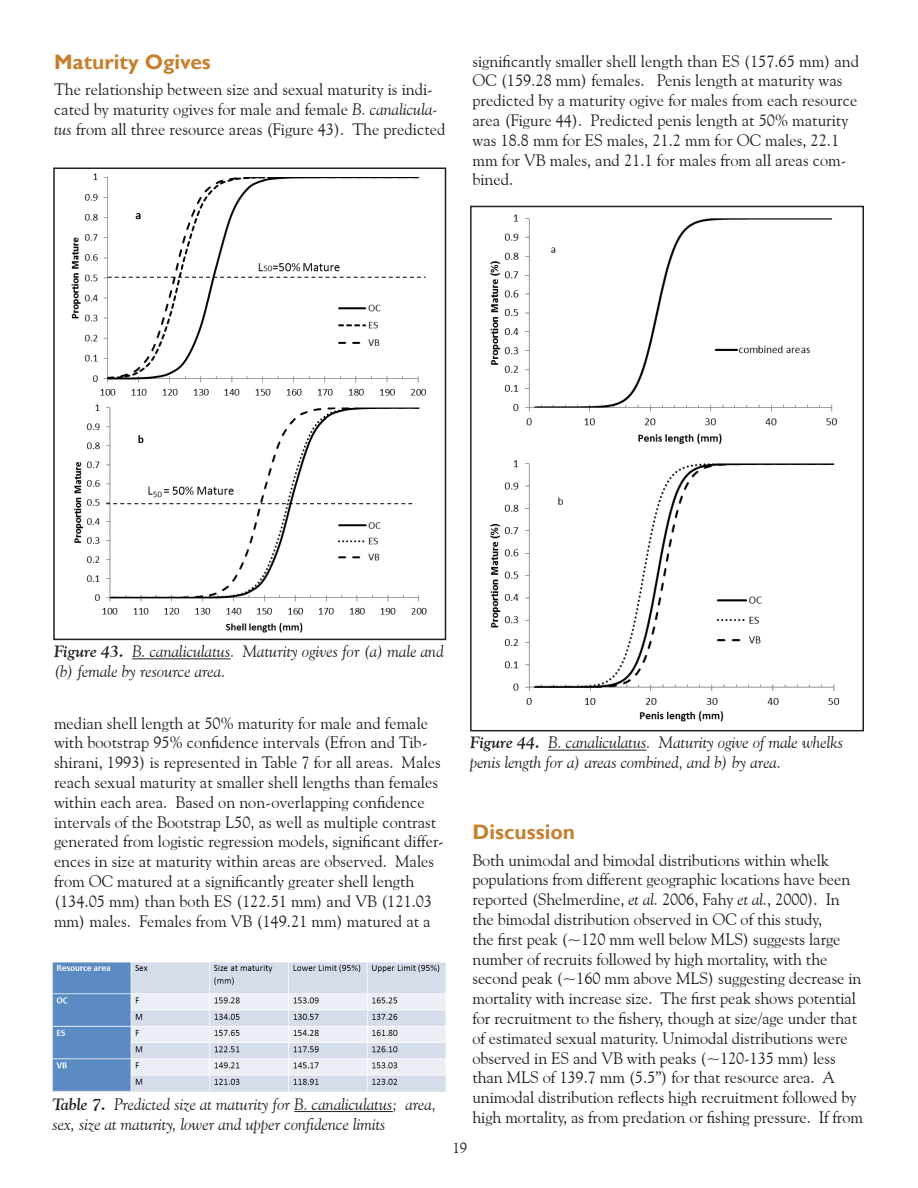
<style>
.page{position:relative;width:918px;height:1188px;background:#fff}
.page>*{position:absolute;margin:0;border:0;box-sizing:border-box;transform-origin:0 0}
.Header1{font:700 21px "Gill Sans";color:#c6802e}
.Body_Text{font:16.5px/19.8px "Goudy Old Style BT";color:#231f20}
.Cutline{font:italic 16.5px/19.8px "Goudy Old Style BT";color:#231f20}
.t1{font:15px "Goudy Old Style BT";color:#231f20}
.s1{font-style:italic}
.s2{font-weight:700}
</style>
<div class="page">
<img style="left:71px;top:173px;width:356px;height:460px">
<div style="left:53px;top:167px;width:393px;height:473px;border:2px solid #231f20"></div>
<hr style="left:132px;top:658px;width:99px;height:1px;background:#231f20">
<img style="left:52px;top:962px;width:394px;height:130px">
<hr style="left:294px;top:1111px;width:99px;height:1px;background:#231f20">
<img style="left:490px;top:214px;width:350px;height:508px">
<hr style="left:548px;top:750px;width:99px;height:1px;background:#231f20">
<p class="Header1" style="left:54px;top:49px;width:158px">Maturity Ogives</p>
<p class="Body_Text" style="left:54px;top:79px;width:393px">The relationship between size and sexual maturity is indi&shy;cated by maturity ogives for male and female <span class="s1">B. canalicula&shy;tus</span> from all three resource areas (Figure 43). The predicted</p>
<p class="Body_Text" style="left:472px;top:51px;width:388px">significantly smaller shell length than ES (157.65 mm) and OC (159.28 mm) females. Penis length at maturity was predicted by a maturity ogive for males from each resource area (Figure 44). Predicted penis length at 50% maturity was 18.8 mm for ES males, 21.2 mm for OC males, 22.1 mm for VB males, and 21.1 for males from all areas com&shy;bined.</p>
<p class="Cutline" style="left:54px;top:641px;width:391px"><span class="s2">Figure 43.</span> B. canaliculatus. Maturity ogives for (a) male and (b) female by resource area.</p>
<p class="Body_Text" style="left:54px;top:713px;width:391px">median shell length at 50% maturity for male and female with bootstrap 95% confidence intervals (Efron and Tib&shy;shirani, 1993) is represented in Table 7 for all areas. Males reach sexual maturity at smaller shell lengths than females within each area. Based on non-overlapping confidence intervals of the Bootstrap L50, as well as multiple contrast generated from logistic regression models, significant differ&shy;ences in size at maturity within areas are observed. Males from OC matured at a significantly greater shell length (134.05 mm) than both ES (122.51 mm) and VB (121.03 mm) males. Females from VB (149.21 mm) matured at a</p>
<p class="Cutline" style="left:52px;top:1094px;width:385px"><span class="s2">Table 7.</span> Predicted size at maturity for B. canaliculatus; area, sex, size at maturity, lower and upper confidence limits</p>
<p class="Cutline" style="left:470px;top:733px;width:375px"><span class="s2">Figure 44.</span> B. canaliculatus. Maturity ogive of male whelks penis length for a) areas combined, and b) by area.</p>
<p class="Header1" style="left:472px;top:819px;width:104px">Discussion</p>
<p class="Body_Text" style="left:472px;top:850px;width:392px">Both unimodal and bimodal distributions within whelk populations from different geographic locations have been reported (Shelmerdine, <span class="s1">et al.</span> 2006, Fahy <span class="s1">et al.</span>, 2000). In the bimodal distribution observed in OC of this study,<br>the first peak (~120 mm well below MLS) suggests large number of recruits followed by high mortality, with the second peak (~160 mm above MLS) suggesting decrease in mortality with increase size. The first peak shows potential for recruitment to the fishery, though at size/age under that of estimated sexual maturity. Unimodal distributions were observed in ES and VB with peaks (~120-135 mm) less than MLS of 139.7 mm (5.5”) for that resource area. A unimodal distribution reflects high recruitment followed by high mortality, as from predation or fishing pressure. If from</p>
<p class="t1" style="left:453px;top:1139px;width:16px">19</p>
</div>
